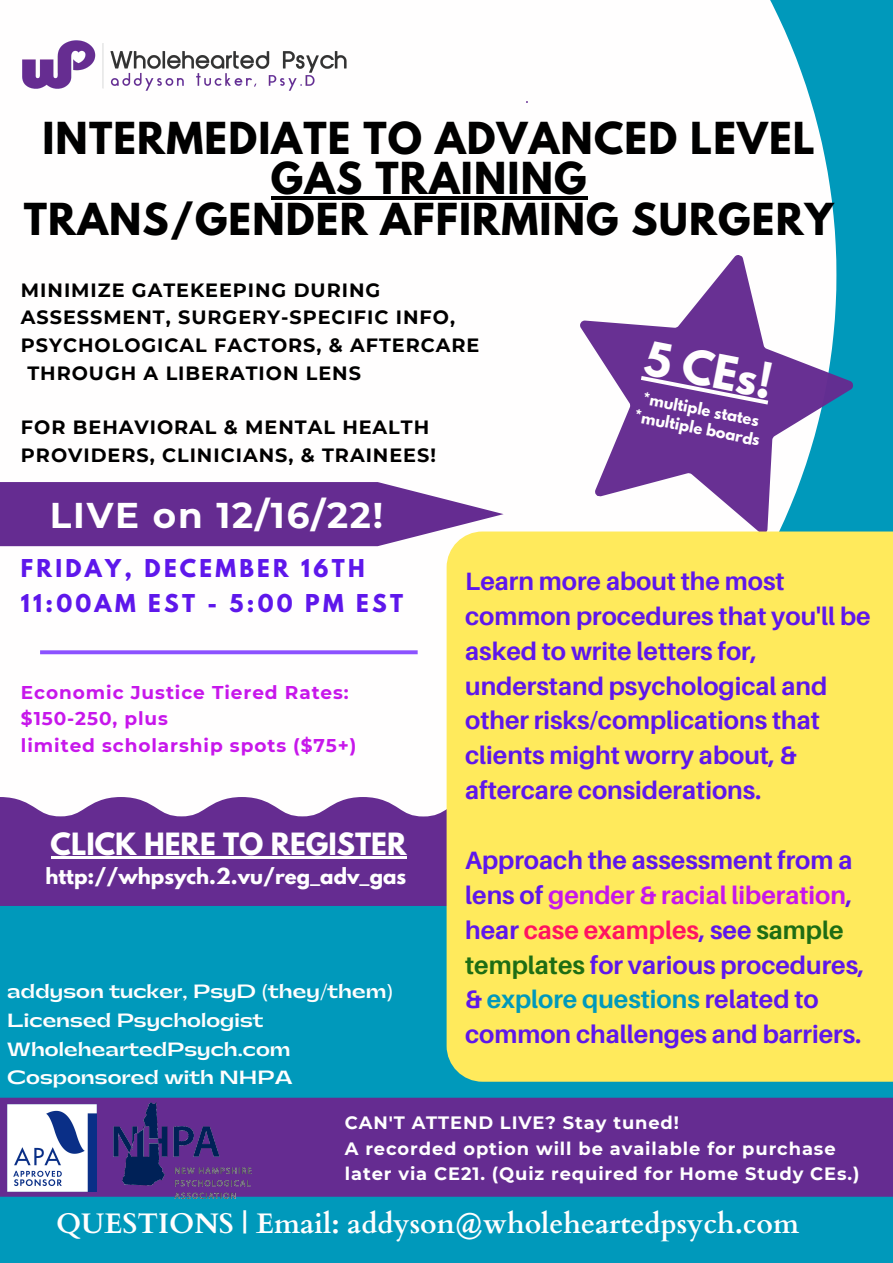
<style>
.page{position:relative;width:893px;height:1263px;background:#09b}
.page>*{position:absolute;margin:0;border:0;box-sizing:border-box;transform-origin:0 0}
.t1{font:700 41.78px "League Spartan";color:#fffefe}
.t2{font:700 39.08px/40.5px "League Spartan";letter-spacing:.03em;color:#000;text-align:center}
.t3{font:700 35.7px "Montserrat";letter-spacing:.05em;color:#fff}
.t4{font:700 28.28px "Cardo";color:#fffefe}
.t5{font:700 27.15px "League Spartan";color:#fff}
.t6{font:700 25.05px/34.9px "Aileron";color:#5e17eb}
.t7{font:700 21.83px/34.3px "League Spartan";letter-spacing:.15em;color:#5e17eb}
.t8{font:700 19.65px "League Spartan";color:#fff}
.t9{font:700 19.2px/27.6px "Montserrat";letter-spacing:.05em;color:#000}
.t10{font:700 18.45px/26.5px "Montserrat";letter-spacing:.05em;color:#c717eb}
.t11{font:700 18px/28.7px "Gatwick";letter-spacing:.005em;color:#fffefe}
.t12{font:700 17.85px/25.9px "Montserrat";letter-spacing:.05em;color:#fff}
.t13{font:700 14.7px "League Spartan";color:#fffefe}
.s1{color:#c717eb}
.s2{color:#ff1361}
.s3{color:#1e6d14}
.s4{color:#09b}
</style>
<div class="page">
<div style="left:0;top:0;width:835px;height:797px;background:#fffefe"></div>
<hr style="left:271px;top:196px;width:316px;height:4px;background:#000">
<svg style="left:543px;top:224px;width:310px;height:307px;background:#b2aed3"></svg>
<svg style="left:0;top:797px;width:446px;height:109px;background:#73409b"></svg>
<div style="left:446px;top:531px;width:447px;height:551px;background:#ffea5c"></div>
<svg style="left:40px;top:650px;width:378px;height:4px;background:#955ffe"></svg>
<img style="left:0;top:0;width:362px;height:136px">
<svg style="left:0;top:482px;width:503px;height:64px;background:#78459b"></svg>
<svg style="left:641px;top:376px;width:127px;height:28px;background:#7d4da2"></svg>
<hr style="left:51px;top:857px;width:355px;height:2px;background:#fff">
<div style="left:0;top:1098px;width:893px;height:99px;background:#652c91"></div>
<img style="left:113px;top:1102px;width:139px;height:97px">
<img style="left:7px;top:1105px;width:90px;height:87px">
<h2 class="t2" style="left:24px;top:123px;width:811px">INTERMEDIATE TO ADVANCED LEVEL<br>GAS TRAINING<br>TRANS/GENDER AFFIRMING SURGERY</h2>
<p class="t9" style="left:21px;top:276px;width:361px">MINIMIZE GATEKEEPING DURING</p>
<p class="t9" style="left:21px;top:304px;width:435px">ASSESSMENT, SURGERY-SPECIFIC INFO,</p>
<p class="t9" style="left:21px;top:331px;width:460px">PSYCHOLOGICAL FACTORS, &amp; AFTERCARE</p>
<p class="t9" style="left:27px;top:359px;width:335px">THROUGH A LIBERATION LENS</p>
<p class="t9" style="left:21px;top:413px;width:416px">FOR BEHAVIORAL &amp; MENTAL HEALTH<br>PROVIDERS, CLINICIANS, &amp; TRAINEES!</p>
<h3 class="t3" style="left:50px;top:493px;width:335px">LIVE on 12/16/22!</h3>
<h1 class="t1" style="left:649px;top:337px;width:130px;rotate:11deg">5 CEs!</h1>
<p class="t13" style="left:636px;top:408px;width:129px;rotate:11deg">*multiple boards</p>
<p class="t13" style="left:644px;top:391px;width:120px;rotate:11deg">*multiple states</p>
<p class="t7" style="left:21px;top:554px;width:383px">FRIDAY, DECEMBER 16TH<br>11:00AM EST - 5:00 PM EST</p>
<p class="t10" style="left:21px;top:679px;width:337px">Economic Justice Tiered Rates: $150-250, plus<br>limited scholarship spots ($75+)</p>
<p class="t5" style="left:51px;top:831px;width:357px">CLICK HERE TO REGISTER</p>
<p class="t8" style="left:46px;top:866px;width:362px">http://whpsych.2.vu/reg_adv_gas</p>
<p class="t11" style="left:7px;top:978px;width:387px">addyson tucker, PsyD (they/them)<br>Licensed Psychologist<br>WholeheartedPsych.com<br>Cosponsored with NHPA</p>
<p class="t6" style="left:465px;top:563px;width:407px">Learn more about the most common procedures that you'll be asked to write letters for, understand psychological and other risks/complications that clients might worry about, &amp; aftercare considerations.</p>
<p class="t6" style="left:465px;top:842px;width:401px">Approach the assessment from a lens of <span class="s1">gender &amp; racial liberation</span>, hear <span class="s2">case examples</span>, see <span class="s3">sample templates</span> for various procedures, &amp; <span class="s4">explore questions</span> related to common challenges and barriers.</p>
<p class="t12" style="left:345px;top:1109px;width:516px">CAN'T ATTEND LIVE? Stay tuned!<br>A recorded option will be available for purchase later via CE21. (Quiz required for Home Study CEs.)</p>
<p class="t4" style="left:56px;top:1205px;width:744px">QUESTIONS | Email: addyson@wholeheartedpsych.com</p>
</div>
